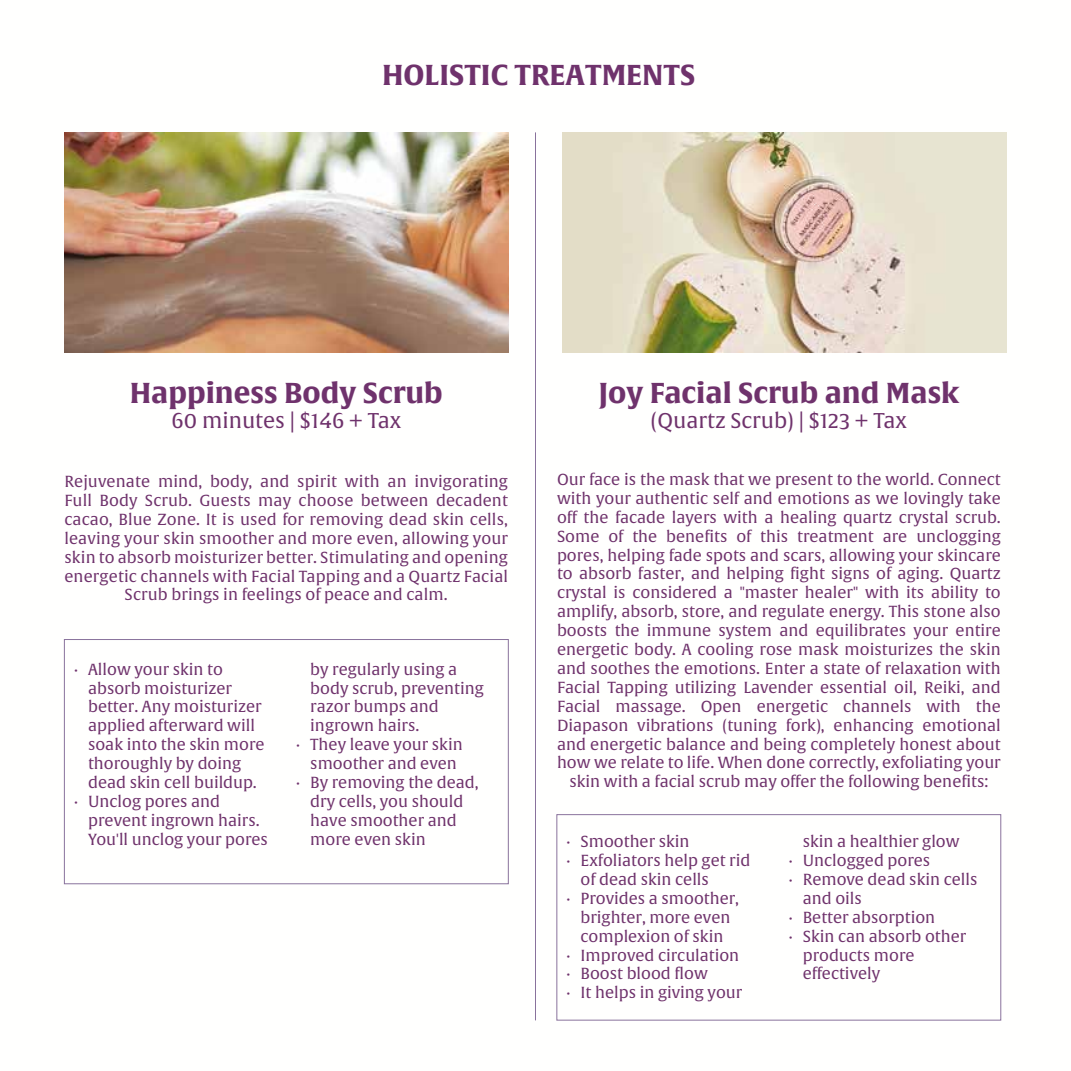
<style>
.page{position:relative;width:1071px;height:1071px;background:#fff}
.page>*{position:absolute;margin:0;border:0;box-sizing:border-box;transform-origin:0 0}
.t1{font:28px "Alverata W07 PE Bold";color:#6f326c}
.t2{font:21px "Alverata";color:#6f326c}
.t3{font:15.75px/18.9px "Alverata";color:#6f326c}
</style>
<div class="page">
<hr style="left:535px;top:132px;width:1px;height:888px;background:#89729c">
<div style="left:64px;top:639px;width:445px;height:245px;border:1px solid #89729c"></div>
<div style="left:557px;top:814px;width:444px;height:206px;border:1px solid #89729c"></div>
<img style="left:562px;top:132px;width:444px;height:221px">
<img style="left:64px;top:132px;width:444px;height:221px">
<h1 class="t1" style="left:382px;top:56px;width:315px">HOLISTIC TREATMENTS</h1>
<h1 class="t1" style="left:130px;top:374px;width:315px">Happiness Body Scrub</h1>
<h2 class="t2" style="left:171px;top:408px;width:231px">60 minutes | $146 + Tax</h2>
<p class="t3" style="left:64px;top:472px;width:445px;text-align:center">Rejuvenate mind, body, and spirit with an invigorating Full Body Scrub. Guests may choose between decadent cacao, Blue Zone. It is used for removing dead skin cells, leaving your skin smoother and more even, allowing your skin to absorb moisturizer better. Stimulating and opening energetic channels with Facial Tapping and a Quartz Facial Scrub brings in feelings of peace and calm.</p>
<p class="t3" style="left:74px;top:660px;width:5px">·</p>
<p class="t3" style="left:74px;top:792px;width:5px">·</p>
<p class="t3" style="left:88px;top:660px;width:181px">Allow your skin to absorb moisturizer better. Any moisturizer applied afterward will soak into the skin more thoroughly by doing dead skin cell buildup.<br>Unclog pores and prevent ingrown hairs.<br>You'll unclog your pores</p>
<p class="t3" style="left:296px;top:736px;width:5px">·</p>
<p class="t3" style="left:296px;top:773px;width:5px">·</p>
<p class="t3" style="left:310px;top:660px;width:175px">by regularly using a body scrub, preventing razor bumps and ingrown hairs.<br>They leave your skin smoother and even<br>By removing the dead, dry cells, you should have smoother and more even skin</p>
<h1 class="t1" style="left:598px;top:374px;width:362px">Joy Facial Scrub and Mask</h1>
<h2 class="t2" style="left:651px;top:408px;width:257px">(Quartz Scrub) | $123 + Tax</h2>
<p class="t3" style="left:557px;top:470px;width:445px;text-align:center">Our face is the mask that we present to the world. Connect with your authentic self and emotions as we lovingly take off the facade layers with a healing quartz crystal scrub.<br>Some of the benefits of this treatment are unclogging pores, helping fade spots and scars, allowing your skincare to absorb faster, and helping fight signs of aging. Quartz crystal is considered a "master healer" with its ability to amplify, absorb, store, and regulate energy. This stone also boosts the immune system and equilibrates your entire energetic body. A cooling rose mask moisturizes the skin and soothes the emotions. Enter a state of relaxation with Facial Tapping utilizing Lavender essential oil, Reiki, and Facial massage. Open energetic channels with the Diapason vibrations (tuning fork), enhancing emotional and energetic balance and being completely honest about how we relate to life. When done correctly, exfoliating your skin with a facial scrub may offer the following benefits:</p>
<p class="t3" style="left:567px;top:833px;width:5px">· ·</p>
<p class="t3" style="left:567px;top:889px;width:5px">·</p>
<p class="t3" style="left:567px;top:946px;width:5px;text-align:justify">· · ·</p>
<p class="t3" style="left:581px;top:833px;width:171px">Smoother skin<br>Exfoliators help get rid of dead skin cells<br>Provides a smoother, brighter, more even complexion of skin<br>Improved circulation<br>Boost blood flow<br>It helps in giving your</p>
<p class="t3" style="left:789px;top:852px;width:5px">· ·</p>
<p class="t3" style="left:789px;top:908px;width:5px">· ·</p>
<p class="t3" style="left:803px;top:833px;width:176px">skin a healthier glow<br>Unclogged pores<br>Remove dead skin cells and oils<br>Better absorption<br>Skin can absorb other products more effectively</p>
</div>
